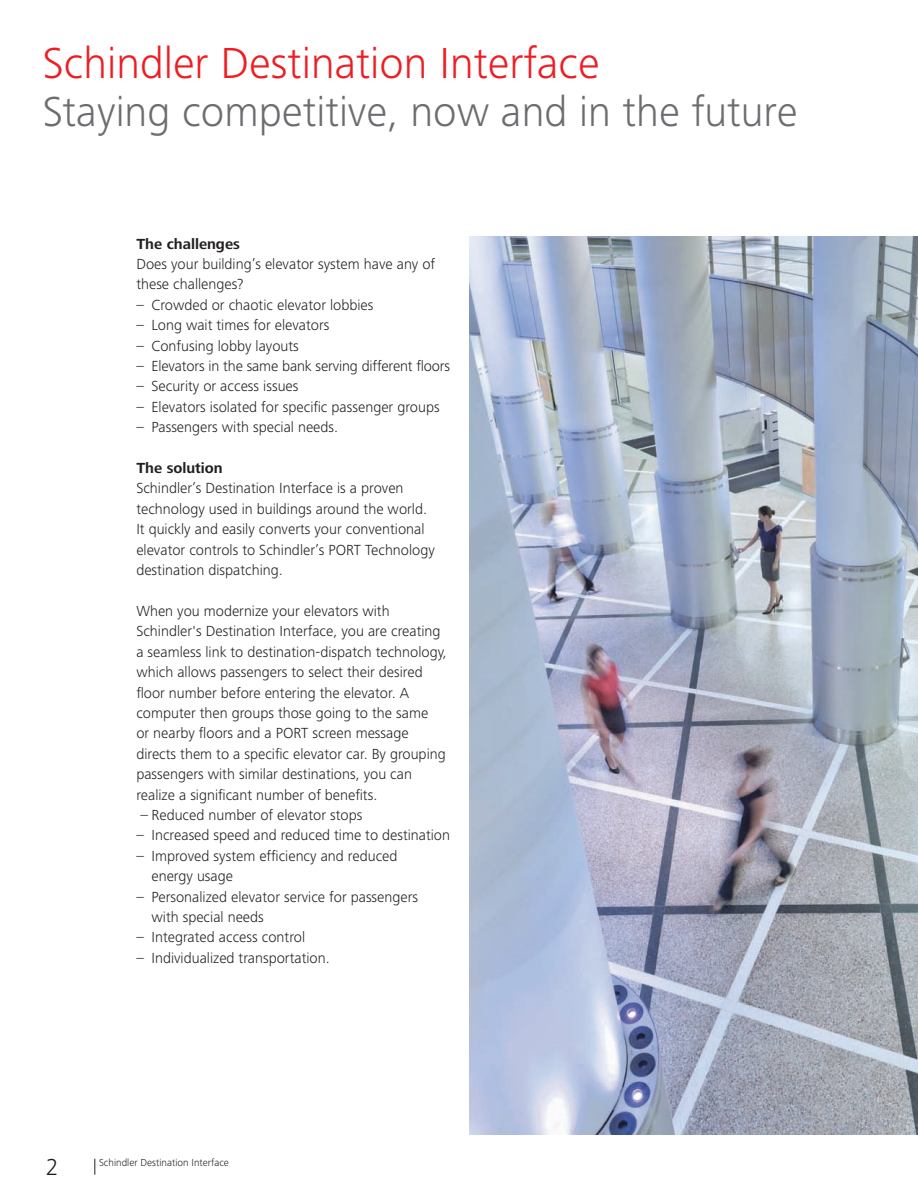
<style>
.page{position:relative;width:918px;height:1188px;background:#fff}
.page>*{position:absolute;margin:0;border:0;box-sizing:border-box;transform-origin:0 0}
.t1{font:300 45px "Frutiger Next LT";color:#ee1d23}
.t2{font:300 43.5px "Frutiger Next LT";color:#6c6d70}
.t3{font:300 24px "Frutiger Next LT";color:#231f20}
.t4{font:300 15.15px/20.4px "Frutiger Next LT";color:#231f20}
.t5{font:700 15.15px "Frutiger Next LT";color:#231f20}
.t6{font:300 10.5px "Frutiger Next LT";color:#231f20}
</style>
<div class="page">
<svg style="left:95px;top:1159px;width:1px;height:16px"></svg>
<img style="left:469px;top:237px;width:449px;height:897px">
<h1 class="t1" style="left:43px;top:38px;width:558px">Schindler Destination Interface</h1>
<h2 class="t2" style="left:43px;top:87px;width:756px">Staying competitive, now and in the future</h2>
<p class="t5" style="left:136px;top:235px;width:105px">The challenges</p>
<p class="t4" style="left:136px;top:254px;width:300px">Does your building’s elevator system have any of these challenges?</p>
<p class="t4" style="left:136px;top:295px;width:239px">– Crowded or chaotic elevator lobbies</p>
<p class="t4" style="left:136px;top:315px;width:195px">– Long wait times for elevators</p>
<p class="t4" style="left:136px;top:335px;width:164px">– Confusing lobby layouts</p>
<p class="t4" style="left:136px;top:356px;width:315px">– Elevators in the same bank serving different floors</p>
<p class="t4" style="left:136px;top:376px;width:164px">– Security or access issues</p>
<p class="t4" style="left:136px;top:397px;width:305px">– Elevators isolated for specific passenger groups</p>
<p class="t4" style="left:136px;top:417px;width:203px">– Passengers with special needs.</p>
<p class="t5" style="left:136px;top:460px;width:88px">The solution</p>
<p class="t4" style="left:136px;top:478px;width:300px">Schindler’s Destination Interface is a proven technology used in buildings around the world.<br>It quickly and easily converts your conventional elevator controls to Schindler’s PORT Technology destination dispatching.</p>
<p class="t4" style="left:136px;top:601px;width:312px">When you modernize your elevators with Schindler's Destination Interface, you are creating a seamless link to destination-dispatch technology, which allows passengers to select their desired floor number before entering the elevator. A computer then groups those going to the same<br>or nearby floors and a PORT screen message directs them to a specific elevator car. By grouping passengers with similar destinations, you can realize a significant number of benefits.</p>
<p class="t4" style="left:140px;top:805px;width:224px">– Reduced number of elevator stops</p>
<p class="t4" style="left:136px;top:825px;width:315px">– Increased speed and reduced time to destination</p>
<p class="t4" style="left:152px;top:846px;width:248px;text-indent:-15px">– Improved system efficiency and reduced energy usage</p>
<p class="t4" style="left:152px;top:886px;width:268px;text-indent:-15px">– Personalized elevator service for passengers with special needs</p>
<p class="t4" style="left:136px;top:927px;width:170px">– Integrated access control</p>
<p class="t4" style="left:136px;top:948px;width:195px">– Individualized transportation.</p>
<h3 class="t3" style="left:46px;top:1153px;width:14px">2</h3>
<p class="t6" style="left:99px;top:1157px;width:131px">Schindler Destination Interface</p>
</div>
